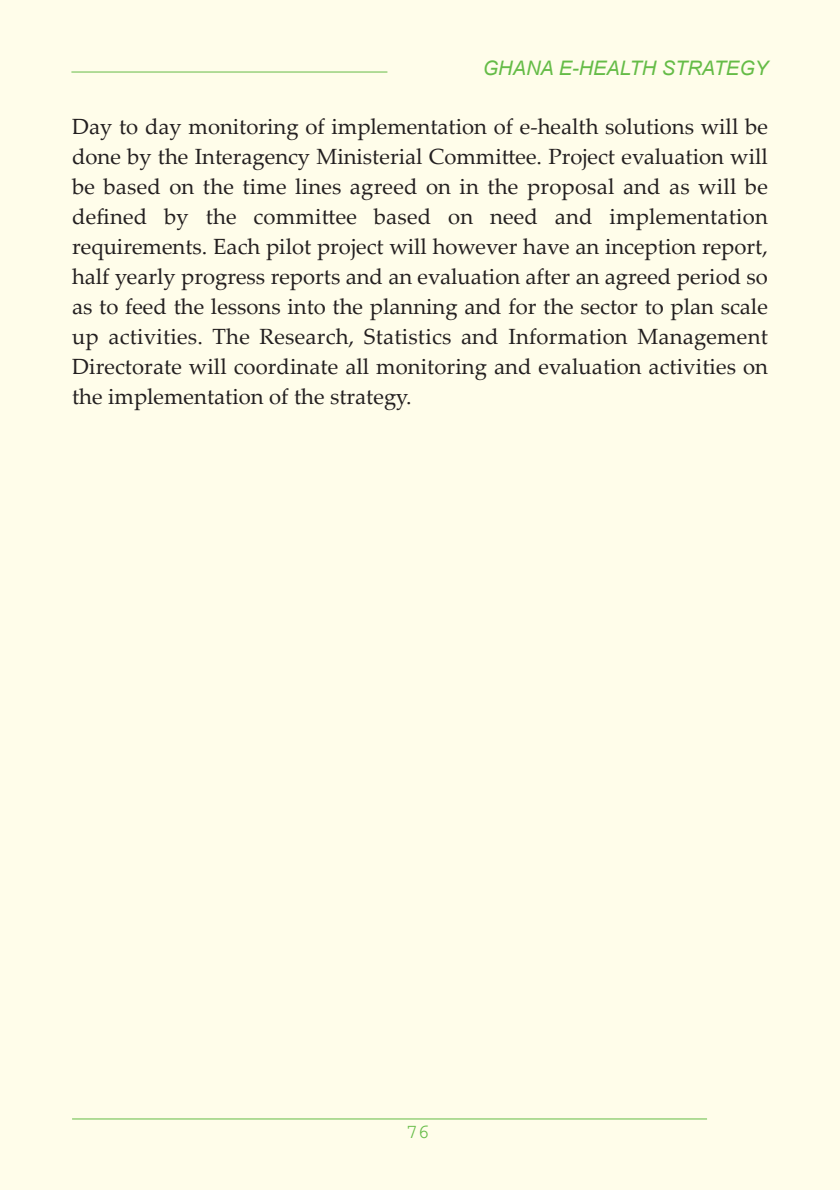
<style>
.page{position:relative;width:840px;height:1191px;background:#fff}
.page>*{position:absolute;margin:0;border:0;box-sizing:border-box;transform-origin:0 0}
.t1{font:22px/30px "Palatino Linotype";color:#231f20;text-align:justify}
.t2{font:italic 20px "Arial";color:#65bc47}
.t3{font:20px "Courier";color:#65bc47}
</style>
<div class="page">
<div style="left:1px;top:0;width:838px;height:1190px;background:#fffdea"></div>
<hr style="left:71px;top:72px;width:316px;height:1px;background:#65bc47">
<hr style="left:72px;top:1118px;width:634px;height:1px;background:#65bc47">
<p class="t2" style="left:482px;top:56px;width:287px">GHANA E-HEALTH STRATEGY</p>
<p class="t1" style="left:72px;top:114px;width:697px">Day to day monitoring of implementation of e-health solutions will be done by the Interagency Ministerial Committee. Project evaluation will be based on the time lines agreed on in the proposal and as will be defined by the committee based on need and implementation requirements. Each pilot project will however have an inception report, half yearly progress reports and an evaluation after an agreed period so as to feed the lessons into the planning and for the sector to plan scale up activities. The Research, Statistics and Information Management Directorate will coordinate all monitoring and evaluation activities on the implementation of the strategy.</p>
<p class="t3" style="left:406px;top:1125px;width:25px">76</p>
</div>
